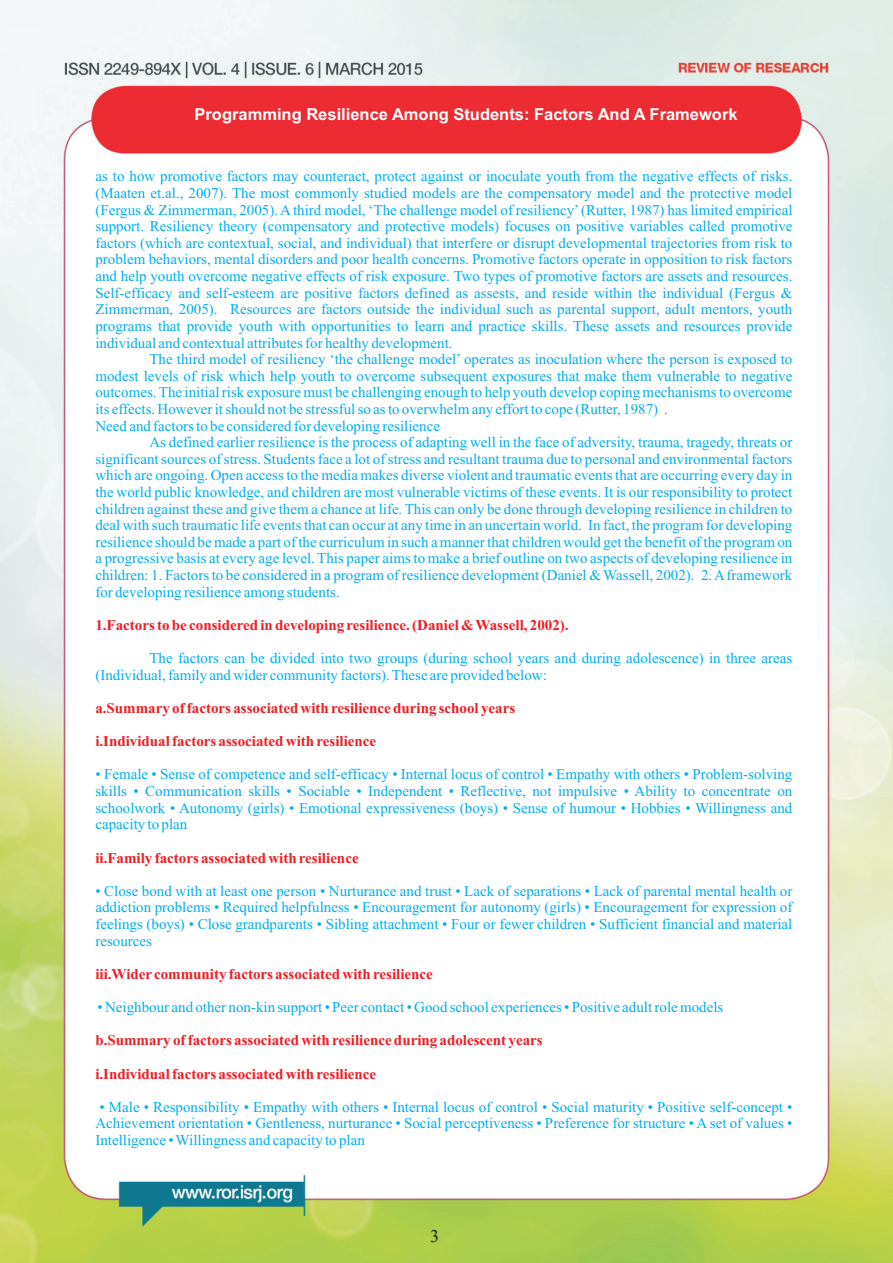
<style>
.page{position:relative;width:893px;height:1263px;background:#fff}
.page>*{position:absolute;margin:0;border:0;box-sizing:border-box;transform-origin:0 0}
.t1{font:18px "Times New Roman";color:#231f20}
.t2{font:700 16.5px "Arial";color:#fff}
.t3{font:15px/16.6px "Times New Roman";color:#00aeef;text-align:justify}
.t4{font:700 15px "Times New Roman";color:#ee1d23}
</style>
<div class="page">
<img style="left:0;top:0;width:893px;height:1263px">
<p class="t2" style="left:195px;top:108px;width:545px">Programming Resilience Among Students: Factors And A Framework</p>
<p class="t3" style="left:95px;top:169px;width:698px">as to how promotive factors may counteract, protect against or inoculate youth from the negative effects of risks. (Maaten et.al., 2007). The most commonly studied models are the compensatory model and the protective model (Fergus &amp; Zimmerman, 2005). Athird model, ‘The challenge model of resiliency’(Rutter, 1987) has limited empirical support. Resiliency theory (compensatory and protective models) focuses on positive variables called promotive factors (which are contextual, social, and individual) that interfere or disrupt developmental trajectories from risk to problem behaviors, mental disorders and poor health concerns. Promotive factors operate in opposition to risk factors and help youth overcome negative effects of risk exposure. Two types of promotive factors are assets and resources.<br>Self-efficacy and self-esteem are positive factors defined as assests, and reside within the individual (Fergus &amp; Zimmerman, 2005). Resources are factors outside the individual such as parental support, adult mentors, youth programs that provide youth with opportunities to learn and practice skills. These assets and resources provide individual and contextual attributes for healthy development.</p>
<p class="t3" style="left:95px;top:352px;width:698px;text-align:left;text-indent:54px">The third model of resiliency ‘the challenge model’ operates as inoculation where the person is exposed to modest levels of risk which help youth to overcome subsequent exposures that make them vulnerable to negative outcomes. The initial risk exposure must be challenging enough to help youth develop coping mechanisms to overcome its effects. However it should not be stressful so as to overwhelm any effort to cope (Rutter, 1987) .<br>Need and factors to be considered for developing resilience</p>
<p class="t3" style="left:95px;top:435px;width:698px;text-indent:54px">As defined earlier resilience is the process of adapting well in the face of adversity, trauma, tragedy, threats or significant sources of stress. Students face a lot of stress and resultant trauma due to personal and environmental factors which are ongoing. Open access to the media makes diverse violent and traumatic events that are occurring every day in the world public knowledge, and children are most vulnerable victims of these events. It is our responsibility to protect children against these and give them a chance at life. This can only be done through developing resilience in children to deal with such traumatic life events that can occur at any time in an uncertain world. In fact, the program for developing resilience should be made a part of the curriculum in such a manner that children would get the benefit of the program on a progressive basis at every age level. This paper aims to make a brief outline on two aspects of developing resilience in children: 1. Factors to be considered in a program of resilience development (Daniel &amp; Wassell, 2002). 2. Aframework for developing resilience among students.</p>
<p class="t4" style="left:95px;top:620px;width:475px">1.Factors to be considered in developing resilience. (Daniel &amp; Wassell, 2002).</p>
<p class="t3" style="left:95px;top:651px;width:698px;text-indent:54px">The factors can be divided into two groups (during school years and during adolescence) in three areas (Individual, family and wider community factors). These are provided below:</p>
<p class="t4" style="left:95px;top:703px;width:421px">a.Summary of factors associated with resilience during school years</p>
<p class="t4" style="left:95px;top:736px;width:282px">i.Individual factors associated with resilience</p>
<p class="t3" style="left:95px;top:767px;width:698px">• Female • Sense of competence and self-efficacy • Internal locus of control • Empathy with others • Problem-solving skills • Communication skills • Sociable • Independent • Reflective, not impulsive • Ability to concentrate on schoolwork • Autonomy (girls) • Emotional expressiveness (boys) • Sense of humour • Hobbies • Willingness and capacity to plan</p>
<p class="t4" style="left:95px;top:852px;width:265px">ii.Family factors associated with resilience</p>
<p class="t3" style="left:95px;top:884px;width:698px">• Close bond with at least one person • Nurturance and trust • Lack of separations • Lack of parental mental health or addiction problems • Required helpfulness • Encouragement for autonomy (girls) • Encouragement for expression of feelings (boys) • Close grandparents • Sibling attachment • Four or fewer children • Sufficient financial and material resources</p>
<p class="t4" style="left:95px;top:969px;width:339px">iii.Wider community factors associated with resilience</p>
<p class="t3" style="left:98px;top:1000px;width:627px">• Neighbour and other non-kin support • Peer contact • Good school experiences • Positive adult role models</p>
<p class="t4" style="left:95px;top:1035px;width:449px">b.Summary of factors associated with resilience during adolescent years</p>
<p class="t4" style="left:95px;top:1068px;width:282px">i.Individual factors associated with resilience</p>
<p class="t3" style="left:95px;top:1100px;width:698px">• Male • Responsibility • Empathy with others • Internal locus of control • Social maturity • Positive self-concept • Achievement orientation • Gentleness, nurturance • Social perceptiveness • Preference for structure • A set of values • Intelligence • Willingness and capacity to plan</p>
<p class="t1" style="left:430px;top:1229px;width:10px">3</p>
</div>
